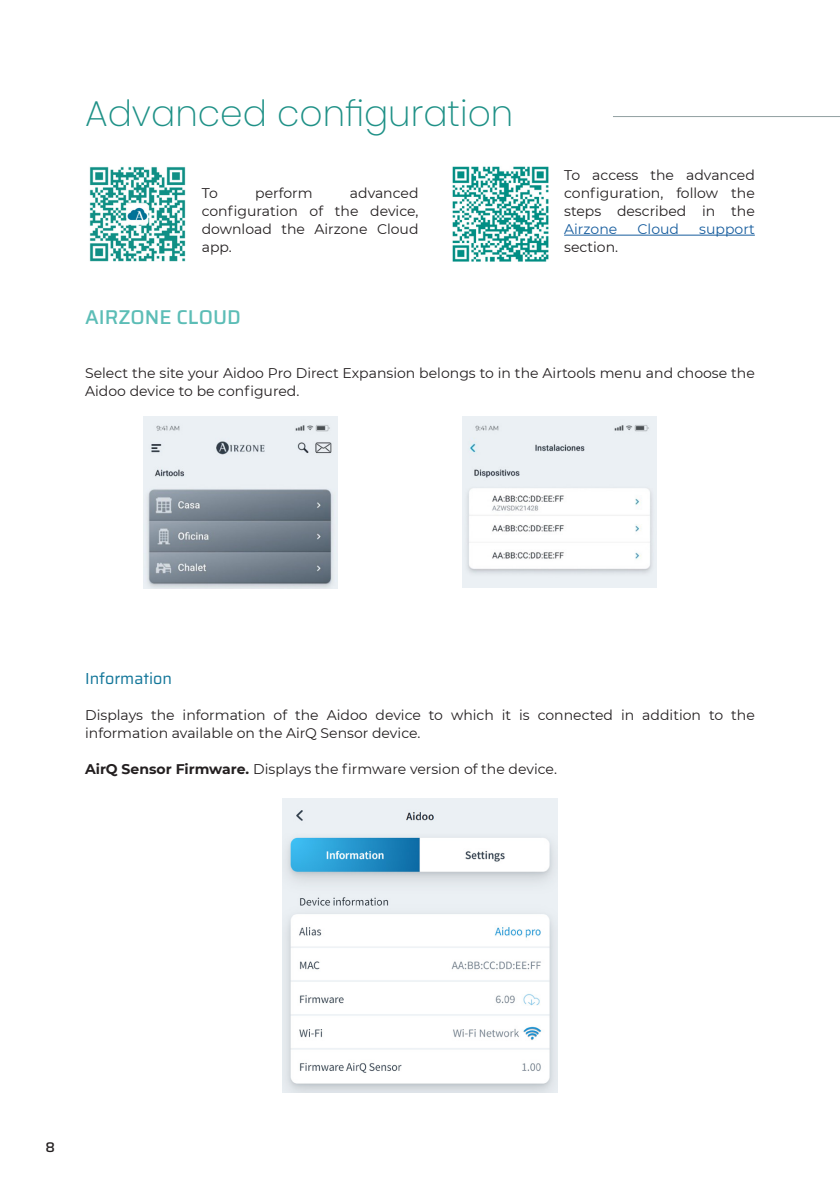
<style>
.page{position:relative;width:840px;height:1191px;background:#fff}
.page>*{position:absolute;margin:0;border:0;box-sizing:border-box;transform-origin:0 0}
.EN_Título_1{font:200 36px "Poppins";color:#1f9187}
.EN_Título_2{font:500 20px "Saira";color:#5cbdb6}
.EN_Título_3{font:16px "Saira";color:#127699}
.Párrafo{font:14px/18px "Montserrat";color:#231f20;text-align:justify}
.Párrafo-2{font:14px "Montserrat";color:#175d9e}
.t1{font:500 14px "Saira";color:#231f20}
.s1{color:#175d9e}
.s2{font-weight:700}
</style>
<div class="page">
<hr style="left:612px;top:116px;width:227px;height:1px;background:#92a0a1">
<img style="left:452px;top:166px;width:97px;height:96px">
<img style="left:89px;top:166px;width:97px;height:96px">
<hr style="left:564px;top:235px;width:190px;height:1px;background:#175d9e">
<img style="left:282px;top:798px;width:275px;height:294px">
<img style="left:143px;top:416px;width:194px;height:172px">
<img style="left:462px;top:416px;width:194px;height:172px">
<p class="EN_Título_1" style="left:85px;top:93px;width:429px">Advanced configuration</p>
<p class="Párrafo" style="left:202px;top:184px;width:18px">To</p>
<p class="Párrafo" style="left:255px;top:184px;width:59px">perform</p>
<p class="Párrafo" style="left:202px;top:184px;width:218px;text-indent:148px">advanced configuration of the device, download the Airzone Cloud app.</p>
<p class="EN_Título_2" style="left:85px;top:302px;width:157px">AIRZONE CLOUD</p>
<p class="Párrafo" style="left:564px;top:166px;width:192px">To access the advanced configuration, follow the steps described in the <span class="s1">Airzone</span></p>
<p class="Párrafo-2" style="left:637px;top:219px;width:43px">Cloud</p>
<p class="Párrafo-2" style="left:698px;top:219px;width:57px">support</p>
<p class="Párrafo" style="left:564px;top:238px;width:55px">section.</p>
<p class="Párrafo" style="left:85px;top:364px;width:670px">Select the site your Aidoo Pro Direct Expansion belongs to in the Airtools menu and choose the<br>Aidoo device to be configured.</p>
<p class="EN_Título_3" style="left:85px;top:666px;width:88px">Information</p>
<p class="Párrafo" style="left:85px;top:706px;width:670px">Displays the information of the Aidoo device to which it is connected in addition to the information available on the AirQ Sensor device.</p>
<p class="Párrafo" style="left:85px;top:760px;width:473px"><span class="s2">AirQ Sensor Firmware.</span> Displays the firmware version of the device.</p>
<p class="t1" style="left:45px;top:1136px;width:11px">8</p>
</div>
